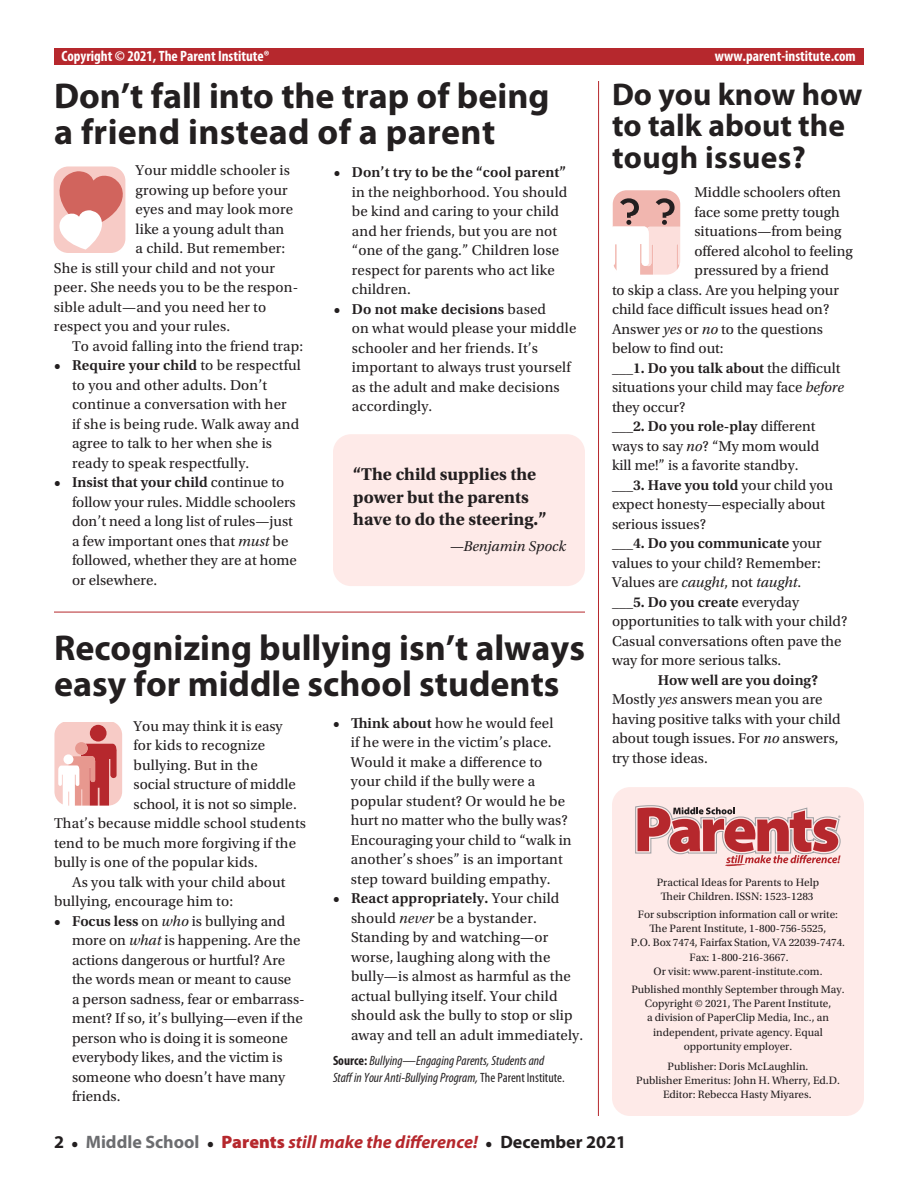
<style>
.page{position:relative;width:918px;height:1188px;background:#fff}
.page>*{position:absolute;margin:0;border:0;box-sizing:border-box;transform-origin:0 0}
.t1{font:700 36px/36px "Myriad Pro";color:#231f20}
.t2{font:700 31.5px/31.5px "Myriad Pro";color:#231f20}
.t3{font:700 18px/22.5px "Utopia Std";color:#231f20}
.t4{font:italic 700 18px "Myriad Pro";color:#b6282d}
.t5{font:15px/19.5px "Utopia Std";letter-spacing:.01em;color:#231f20}
.t6{font:600 15px "Utopia Std";color:#231f20}
.t7{font:700 condensed 15px "Myriad Pro";color:#fff}
.t8{font:italic 15px "Utopia Std";color:#231f20}
.t9{font:italic condensed 13.5px/16.5px "Myriad Pro";color:#231f20}
.t10{font:11.25px/14.1px "Utopia Std";color:#231f20;text-align:center}
.s1{font-weight:600}
.s2{font-style:italic}
.s3{font-weight:700;font-style:normal}
.s4{font-style:normal}
.s5{font-weight:400}
.s6{font-style:normal;color:#231f20}
.s7{font-family:"Utopia Std";font-style:normal;font-size:15px;color:#231f20}
.s8{font-style:normal;color:#6c6d70}
.s9{font-weight:900;font-style:normal}
</style>
<div class="page">
<div style="left:612px;top:787px;width:252px;height:329px;background:#feeae8;border-radius:18px"></div>
<svg style="left:635px;top:806px;width:206px;height:60px"></svg>
<div style="left:54px;top:49px;width:810px;height:16px;background:#b6282d"></div>
<svg style="left:53px;top:166px;width:73px;height:87px"></svg>
<svg style="left:612px;top:190px;width:69px;height:85px"></svg>
<svg style="left:54px;top:723px;width:68px;height:83px;background:#e49f9d"></svg>
<div style="left:333px;top:434px;width:252px;height:152px;background:#feeae8;border-radius:18px"></div>
<hr style="left:54px;top:612px;width:531px;height:1px;background:#b6282d">
<hr style="left:598px;top:81px;width:1px;height:1035px;background:#b6282d">
<p class="t7" style="left:62px;top:46px;width:210px">Copyright © 2021, The Parent Institute®</p>
<p class="t7" style="left:715px;top:46px;width:142px">www.parent-institute.com</p>
<h1 class="t1" style="left:54px;top:77px;width:497px">Don’t fall into the trap of being a friend instead of a parent</h1>
<p class="t5" style="left:136px;top:161px;width:156px">Your middle schooler is</p>
<p class="t5" style="left:136px;top:180px;width:154px">growing up before your</p>
<p class="t5" style="left:136px;top:200px;width:159px">eyes and may look more</p>
<p class="t5" style="left:136px;top:219px;width:150px">like a young adult than</p>
<p class="t5" style="left:136px;top:239px;width:151px">a child. But remember:</p>
<p class="t5" style="left:54px;top:258px;width:223px">She is still your child and not your</p>
<p class="t5" style="left:54px;top:278px;width:246px">peer. She needs you to be the respon-</p>
<p class="t5" style="left:54px;top:297px;width:214px">sible adult—and you need her to</p>
<p class="t5" style="left:54px;top:317px;width:178px">respect you and your rules.</p>
<p class="t5" style="left:72px;top:336px;width:233px">To avoid falling into the friend trap:</p>
<p class="t5" style="left:72px;top:356px;width:230px;text-indent:-18px"><span class="s1">• Require your child</span> to be respectful to you and other adults. Don’t continue a conversation with her<br>if she is being rude. Walk away and agree to talk to her when she is ready to speak respectfully.</p>
<p class="t5" style="left:72px;top:473px;width:226px;text-indent:-18px"><span class="s1">• Insist that your child</span> continue to follow your rules. Middle schoolers don’t need a long list of rules—just a few important ones that <span class="s2">must</span> be followed, whether they are at home or elsewhere.</p>
<p class="t6" style="left:334px;top:164px;width:234px">• Don’t try to be the “cool parent”</p>
<p class="t5" style="left:352px;top:183px;width:217px">in the neighborhood. You should be kind and caring to your child and her friends, but you are not “one of the gang.” Children lose respect for parents who act like children.</p>
<p class="t5" style="left:352px;top:300px;width:226px;text-indent:-18px"><span class="s1">• Do not make decisions</span> based<br>on what would please your middle schooler and her friends. It’s important to always trust yourself as the adult and make decisions accordingly.</p>
<p class="t3" style="left:353px;top:464px;width:195px">“The child supplies the power but the parents have to do the steering.”</p>
<p class="t8" style="left:449px;top:538px;width:118px">—Benjamin Spock</p>
<h1 class="t1" style="left:54px;top:629px;width:533px">Recognizing bullying isn’t always easy for middle school students</h1>
<p class="t5" style="left:134px;top:716px;width:151px">You may think it is easy</p>
<p class="t5" style="left:134px;top:736px;width:133px">for kids to recognize</p>
<p class="t5" style="left:134px;top:755px;width:126px">bullying. But in the</p>
<p class="t5" style="left:134px;top:775px;width:164px">social structure of middle</p>
<p class="t5" style="left:134px;top:794px;width:165px">school, it is not so simple.</p>
<p class="t5" style="left:54px;top:814px;width:254px">That’s because middle school students</p>
<p class="t5" style="left:54px;top:833px;width:244px">tend to be much more forgiving if the</p>
<p class="t5" style="left:54px;top:853px;width:205px">bully is one of the popular kids.</p>
<p class="t5" style="left:72px;top:872px;width:215px">As you talk with your child about</p>
<p class="t5" style="left:54px;top:892px;width:181px">bullying, encourage him to:</p>
<p class="t5" style="left:72px;top:911px;width:234px;text-indent:-18px"><span class="s1">• Focus less</span> on <span class="s2">who</span> is bullying and more on <span class="s2">what</span> is happening. Are the actions dangerous or hurtful? Are the words mean or meant to cause<br>a person sadness, fear or embarrass&shy;ment? If so, it’s bullying—even if the person who is doing it is someone everybody likes, and the victim is someone who doesn’t have many friends.</p>
<p class="t5" style="left:351px;top:713px;width:222px;text-indent:-18px"><span class="s1">• Think about</span> how he would feel<br>if he were in the victim’s place.<br>Would it make a difference to your child if the bully were a popular student? Or would he be hurt no matter who the bully was?<br>Encouraging your child to “walk in another’s shoes” is an important step toward building empathy.</p>
<p class="t5" style="left:351px;top:889px;width:234px;text-indent:-18px"><span class="s1">• React appropriately.</span> Your child should <span class="s2">never</span> be a bystander.<br>Standing by and watching—or worse, laughing along with the bully—is almost as harmful as the actual bullying itself. Your child should ask the bully to stop or slip away and tell an adult immediately.</p>
<p class="t9" style="left:333px;top:1052px;width:233px"><span class="s3">Source:</span> Bullying—Engaging Parents, Students and<br>Staff in Your Anti-Bullying Program, <span class="s4">The Parent Institute.</span></p>
<h2 class="t2" style="left:612px;top:77px;width:252px">Do you know how to talk about the tough issues?</h2>
<p class="t5" style="left:694px;top:183px;width:148px">Middle schoolers often</p>
<p class="t5" style="left:694px;top:203px;width:147px">face some pretty tough</p>
<p class="t5" style="left:694px;top:222px;width:149px">situations—from being</p>
<p class="t5" style="left:694px;top:242px;width:160px">offered alcohol to feeling</p>
<p class="t5" style="left:694px;top:261px;width:136px">pressured by a friend</p>
<p class="t5" style="left:612px;top:281px;width:229px">to skip a class. Are you helping your</p>
<p class="t5" style="left:612px;top:300px;width:219px">child face difficult issues head on?</p>
<p class="t5" style="left:612px;top:320px;width:213px">Answer <span class="s2">yes</span> or <span class="s2">no</span> to the questions</p>
<p class="t5" style="left:612px;top:339px;width:113px">below to find out:</p>
<p class="t6" style="left:612px;top:360px;width:230px">___1. Do you talk about <span class="s5">the difficult</span></p>
<p class="t5" style="left:612px;top:378px;width:234px">situations your child may face <span class="s2">before</span></p>
<p class="t5" style="left:612px;top:398px;width:75px">they occur?</p>
<p class="t6" style="left:612px;top:418px;width:205px">___2. Do you role-play <span class="s5">different</span></p>
<p class="t5" style="left:612px;top:437px;width:209px">ways to say <span class="s2">no</span>? “My mom would</p>
<p class="t5" style="left:612px;top:456px;width:188px">kill me!” is a favorite standby.</p>
<p class="t6" style="left:612px;top:477px;width:223px">___3. Have you told <span class="s5">your child you</span></p>
<p class="t5" style="left:612px;top:495px;width:215px">expect honesty—especially about</p>
<p class="t5" style="left:612px;top:515px;width:96px">serious issues?</p>
<p class="t6" style="left:612px;top:535px;width:211px">___4. Do you communicate <span class="s5">your</span></p>
<p class="t5" style="left:612px;top:554px;width:210px">values to your child? Remember:</p>
<p class="t5" style="left:612px;top:573px;width:191px">Values are <span class="s2">caught</span>, not <span class="s2">taught</span>.</p>
<p class="t6" style="left:612px;top:594px;width:189px">___5. Do you create <span class="s5">everyday</span></p>
<p class="t5" style="left:612px;top:612px;width:237px">opportunities to talk with your child?</p>
<p class="t5" style="left:612px;top:632px;width:231px">Casual conversations often pave the</p>
<p class="t5" style="left:612px;top:651px;width:171px">way for more serious talks.</p>
<p class="t5" style="left:612px;top:671px;width:230px;text-indent:46px"><span class="s1">How well are you doing?<br></span>Mostly <span class="s2">yes</span> answers mean you are having positive talks with your child about tough issues. For <span class="s2">no</span> answers, try those ideas.</p>
<p class="t10" style="left:657px;top:875px;width:164px">Practical Ideas for Parents to Help<br>Their Children. ISSN: 1523-1283</p>
<p class="t10" style="left:631px;top:908px;width:216px">For subscription information call or write:<br>The Parent Institute, 1-800-756-5525,<br>P.O. Box 7474, Fairfax Station, VA 22039-7474.<br>Fax: 1-800-216-3667.<br>Or visit: www.parent-institute.com.</p>
<p class="t10" style="left:631px;top:983px;width:215px">Published monthly September through May.<br>Copyright © 2021, The Parent Institute,<br>a division of PaperClip Media, Inc., an independent, private agency. Equal opportunity employer.</p>
<p class="t10" style="left:636px;top:1059px;width:205px">Publisher: Doris McLaughlin.<br>Publisher Emeritus: John H. Wherry, Ed.D.<br>Editor: Rebecca Hasty Miyares.</p>
<p class="t4" style="left:54px;top:1130px;width:574px"><span class="s6">2</span> <span class="s7">•</span> <span class="s8">Middle School</span> <span class="s7">•</span> <span class="s9">Parents</span> still make the difference! <span class="s7">•</span> <span class="s6">December 2021</span></p>
</div>
